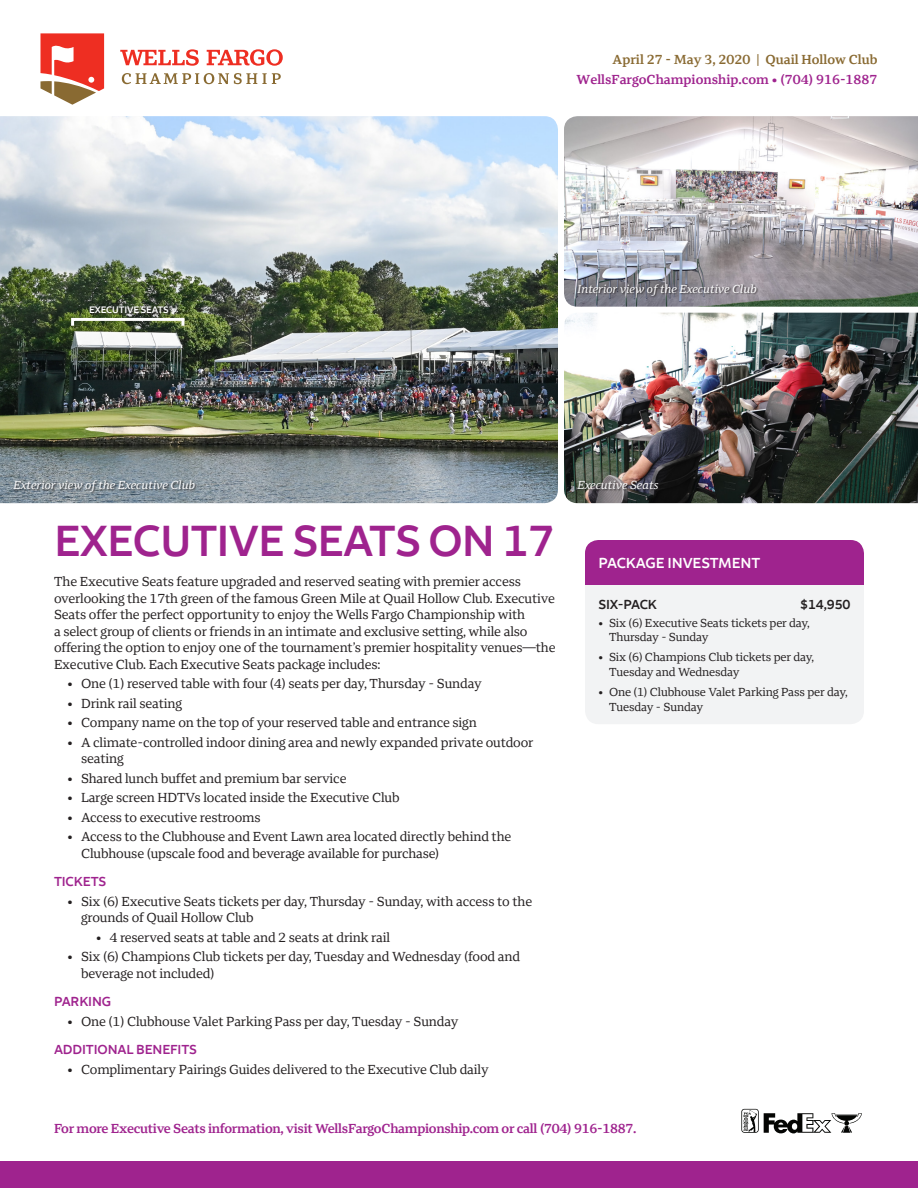
<style>
.page{position:relative;width:918px;height:1188px;background:#fff}
.page>*{position:absolute;margin:0;border:0;box-sizing:border-box;transform-origin:0 0}
.t1{font:600 45px "Wells Fargo Sans";letter-spacing:-.02em;color:#9f238e}
.t2{font:600 15px "Wells Fargo Sans";letter-spacing:-.01em;color:#fff}
.Content{font:13.5px/16.5px "Wells Fargo Serif";letter-spacing:-.01em;color:#231f20}
.t3{font:600 13.5px "Wells Fargo Serif";letter-spacing:-.02em;color:#9f238e}
.t4{font:600 13.5px "Wells Fargo Serif";color:#9f238e}
.t5{font:600 13.5px "Wells Fargo Serif";color:#896a32}
.Subheader{font:600 13.5px "Wells Fargo Sans";letter-spacing:-.01em;color:#9f238e}
.Package_Pricing{font:600 13.5px "Wells Fargo Sans";letter-spacing:-.01em;color:#231f20}
.t6{font:12px/14.4px "Wells Fargo Serif";letter-spacing:-.01em;color:#231f20}
.t7{font:italic 12px "Wells Fargo Serif";color:#fff}
.t8{font:600 9.75px "Wells Fargo Sans";letter-spacing:-.02em;color:#fff}
</style>
<div class="page">
<div style="left:585px;top:540px;width:279px;height:184px;background:#f2f3f4;border-radius:14px"></div>
<div style="left:585px;top:540px;width:279px;height:45px;background:#9f238e"></div>
<div style="left:0;top:1161px;width:918px;height:27px;background:#9f238e"></div>
<img style="left:0;top:116px;width:558px;height:387px">
<img style="left:564px;top:116px;width:354px;height:191px">
<img style="left:564px;top:313px;width:354px;height:190px">
<div style="left:13px;top:481px;width:184px;height:13px;background:#231f20;opacity:.75"></div>
<div style="left:90px;top:307px;width:81px;height:8px;background:#231f20;opacity:.75"></div>
<div style="left:577px;top:284px;width:182px;height:14px;background:#231f20;opacity:.75"></div>
<div style="left:577px;top:481px;width:84px;height:11px;background:#231f20;opacity:.75"></div>
<div style="left:71px;top:318px;width:113px;height:9px;border:3px solid #fff"></div>
<svg style="left:122px;top:73px;width:159px;height:11px"></svg>
<svg style="left:120px;top:49px;width:163px;height:17px"></svg>
<svg style="left:40px;top:33px;width:64px;height:72px"></svg>
<svg style="left:741px;top:1109px;width:121px;height:24px"></svg>
<p class="t5" style="left:613px;top:52px;width:266px">April 27 - May 3, 2020 | Quail Hollow Club</p>
<p class="t4" style="left:576px;top:71px;width:303px">WellsFargoChampionship.com • (704) 916-1887</p>
<p class="t8" style="left:89px;top:304px;width:81px">EXECUTIVE SEATS</p>
<p class="t7" style="left:578px;top:281px;width:181px">Interior view of the Executive Club</p>
<p class="t7" style="left:14px;top:478px;width:183px">Exterior view of the Executive Club</p>
<p class="t1" style="left:54px;top:513px;width:502px">EXECUTIVE SEATS ON 17</p>
<p class="Content" style="left:54px;top:573px;width:503px">The Executive Seats feature upgraded and reserved seating with premier access overlooking the 17th green of the famous Green Mile at Quail Hollow Club. Executive Seats offer the perfect opportunity to enjoy the Wells Fargo Championship with<br>a select group of clients or friends in an intimate and exclusive setting, while also offering the option to enjoy one of the tournament’s premier hospitality venues—the Executive Club. Each Executive Seats package includes:</p>
<p class="Content" style="left:68px;top:675px;width:416px">• One (1) reserved table with four (4) seats per day, Thursday - Sunday</p>
<p class="Content" style="left:68px;top:695px;width:116px">• Drink rail seating</p>
<p class="Content" style="left:68px;top:714px;width:411px">• Company name on the top of your reserved table and entrance sign</p>
<p class="Content" style="left:81px;top:734px;width:454px;text-indent:-14px">• A climate-controlled indoor dining area and newly expanded private outdoor seating</p>
<p class="Content" style="left:68px;top:770px;width:281px">• Shared lunch buffet and premium bar service</p>
<p class="Content" style="left:68px;top:789px;width:334px">• Large screen HDTVs located inside the Executive Club</p>
<p class="Content" style="left:68px;top:809px;width:195px">• Access to executive restrooms</p>
<p class="Content" style="left:81px;top:828px;width:432px;text-indent:-14px">• Access to the Clubhouse and Event Lawn area located directly behind the<br>Clubhouse (upscale food and beverage available for purchase)</p>
<p class="Subheader" style="left:54px;top:873px;width:54px">TICKETS</p>
<p class="Content" style="left:81px;top:893px;width:453px;text-indent:-14px">• Six (6) Executive Seats tickets per day, Thursday - Sunday, with access to the grounds of Quail Hollow Club</p>
<p class="Content" style="left:96px;top:929px;width:296px">• 4 reserved seats at table and 2 seats at drink rail</p>
<p class="Content" style="left:81px;top:948px;width:441px;text-indent:-14px">• Six (6) Champions Club tickets per day, Tuesday and Wednesday (food and beverage not included)</p>
<p class="Subheader" style="left:54px;top:993px;width:59px">PARKING</p>
<p class="Content" style="left:68px;top:1013px;width:392px">• One (1) Clubhouse Valet Parking Pass per day, Tuesday - Sunday</p>
<p class="Subheader" style="left:54px;top:1041px;width:145px">ADDITIONAL BENEFITS</p>
<p class="Content" style="left:68px;top:1061px;width:423px">• Complimentary Pairings Guides delivered to the Executive Club daily</p>
<p class="t7" style="left:578px;top:478px;width:83px">Executive Seats</p>
<p class="t2" style="left:598px;top:554px;width:163px">PACKAGE INVESTMENT</p>
<p class="Package_Pricing" style="left:598px;top:596px;width:60px">SIX-PACK</p>
<p class="Package_Pricing" style="left:800px;top:596px;width:52px">$14,950</p>
<p class="t6" style="left:609px;top:615px;width:202px;text-indent:-10px">• Six (6) Executive Seats tickets per day,<br>Thursday - Sunday</p>
<p class="t6" style="left:609px;top:650px;width:207px;text-indent:-10px">• Six (6) Champions Club tickets per day,<br>Tuesday and Wednesday</p>
<p class="t6" style="left:609px;top:685px;width:240px;text-indent:-10px">• One (1) Clubhouse Valet Parking Pass per day,<br>Tuesday - Sunday</p>
<p class="t3" style="left:54px;top:1120px;width:584px">For more Executive Seats information, visit WellsFargoChampionship.com or call (704) 916-1887.</p>
</div>
